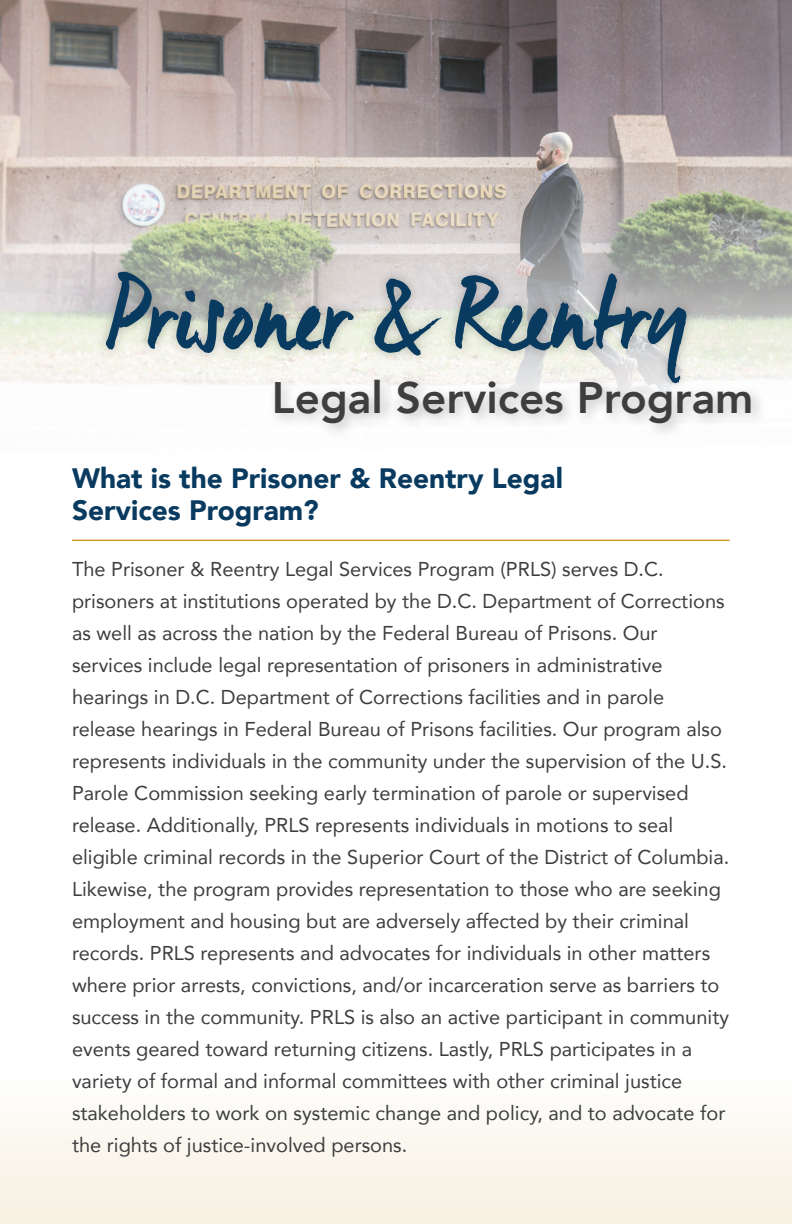
<style>
.page{position:relative;width:792px;height:1224px;background:#fff}
.page>*{position:absolute;margin:0;border:0;box-sizing:border-box;transform-origin:0 0}
.t1{font:100px "Manus";color:#093a5f}
.H1_Sub{font:800 44px "Avenir";color:#3e3e3f}
.t2{font:900 28px/32px "Avenir";color:#093a5f}
.t3{font:20px/32px "Avenir";color:#3e3e3f}
</style>
<div class="page">
<div style="left:0;top:1075px;width:792px;height:149px;background:linear-gradient(to bottom,#fefefd,#f7f0e1)"></div>
<img style="left:0;top:0;width:792px;height:383px">
<div style="left:96px;top:261px;width:601px;height:132px;background:#231f20;opacity:.3"></div>
<div style="left:269px;top:373px;width:497px;height:66px;background:#231f20;opacity:.24"></div>
<hr style="left:72px;top:540px;width:658px;height:1px;background:#c9992b">
<h1 class="t1" style="left:106px;top:255px;width:584px">Prisoner &amp; Reentry</h1>
<h1 class="H1_Sub" style="left:272px;top:358px;width:483px">Legal Services Program</h1>
<h2 class="t2" style="left:72px;top:461px;width:492px">What is the Prisoner &amp; Reentry Legal<br>Services Program?</h2>
<p class="t3" style="left:72px;top:552px;width:659px">The Prisoner &amp; Reentry Legal Services Program (PRLS) serves D.C. prisoners at institutions operated by the D.C. Department of Corrections as well as across the nation by the Federal Bureau of Prisons. Our services include legal representation of prisoners in administrative hearings in D.C. Department of Corrections facilities and in parole release hearings in Federal Bureau of Prisons facilities. Our program also represents individuals in the community under the supervision of the U.S.<br>Parole Commission seeking early termination of parole or supervised release. Additionally, PRLS represents individuals in motions to seal eligible criminal records in the Superior Court of the District of Columbia.<br>Likewise, the program provides representation to those who are seeking employment and housing but are adversely affected by their criminal records. PRLS represents and advocates for individuals in other matters where prior arrests, convictions, and/or incarceration serve as barriers to success in the community. PRLS is also an active participant in community events geared toward returning citizens. Lastly, PRLS participates in a variety of formal and informal committees with other criminal justice stakeholders to work on systemic change and policy, and to advocate for the rights of justice-involved persons.</p>
</div>
